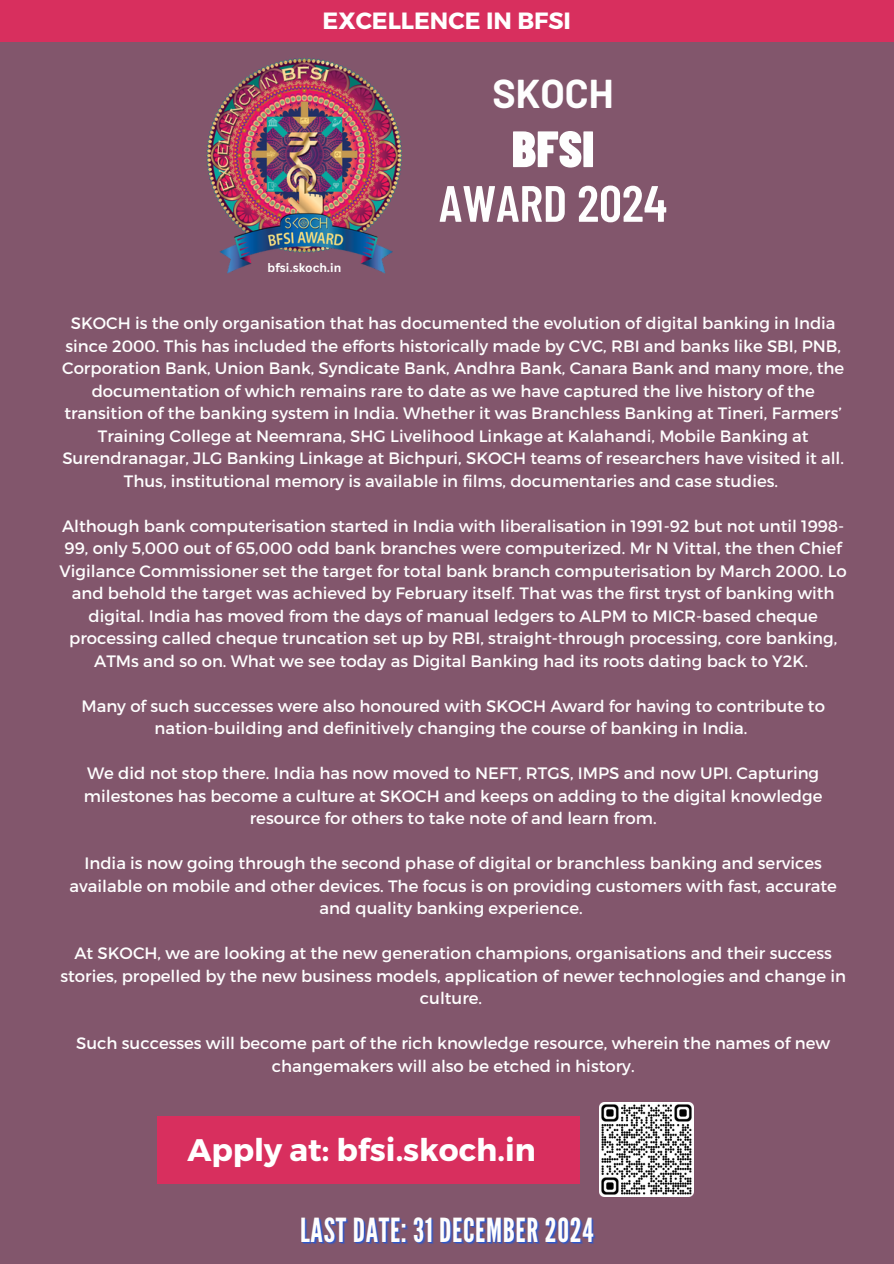
<style>
.page{position:relative;width:894px;height:1264px;background:#fff}
.page>*{position:absolute;margin:0;border:0;box-sizing:border-box;transform-origin:0 0}
.t1{font:600 51px/54.6px "Barlow Condensed";color:#fefefe;text-align:center}
.t2{font:700 39.3px "Barlow";color:#fefefe}
.t3{font:33.15px "League Gothic";letter-spacing:.02em;color:#fefefe}
.t4{font:700 31.2px "Montserrat";color:#fff}
.t5{font:700 23.55px "Montserrat";color:#fff}
.t6{font:16.5px/22.5px "Montserrat";color:#fefefe;text-align:center}
.t7{font:700 12px "Canva Sans";color:#fff}
.s1{font-weight:900}
</style>
<div class="page">
<div style="left:0;top:0;width:893px;height:1263px;background:#82566c"></div>
<div style="left:0;top:0;width:893px;height:41px;background:#d82f5e"></div>
<div style="left:157px;top:1115px;width:422px;height:68px;background:#d82f5e"></div>
<img style="left:206px;top:59px;width:195px;height:215px">
<img style="left:599px;top:1102px;width:93px;height:94px">
<h5 class="t5" style="left:322px;top:5px;width:250px">EXCELLENCE IN BFSI</h5>
<h5 class="t7" style="left:267px;top:259px;width:75px">bfsi.skoch.in</h5>
<h5 class="t2" style="left:492px;top:69px;width:122px">SKOCH</h5>
<h5 class="t1" style="left:439px;top:119px;width:229px"><span class="s1">BFSI<br></span>AWARD 2024</h5>
<p class="t6" style="left:62px;top:311px;width:783px">SKOCH is the only organisation that has documented the evolution of digital banking in India since 2000. This has included the efforts historically made by CVC, RBI and banks like SBI, PNB, Corporation Bank, Union Bank, Syndicate Bank, Andhra Bank, Canara Bank and many more, the documentation of which remains rare to date as we have captured the live history of the transition of the banking system in India. Whether it was Branchless Banking at Tineri, Farmers’ Training College at Neemrana, SHG Livelihood Linkage at Kalahandi, Mobile Banking at Surendranagar, JLG Banking Linkage at Bichpuri, SKOCH teams of researchers have visited it all.<br>Thus, institutional memory is available in films, documentaries and case studies.</p>
<h1 class="t6" style="left:60px;top:513px;width:788px">Although bank computerisation started in India with liberalisation in 1991-92 but not until 1998- 99, only 5,000 out of 65,000 odd bank branches were computerized. Mr N Vittal, the then Chief Vigilance Commissioner set the target for total bank branch computerisation by March 2000. Lo and behold the target was achieved by February itself. That was the first tryst of banking with digital. India has moved from the days of manual ledgers to ALPM to MICR-based cheque processing called cheque truncation set up by RBI, straight-through processing, core banking, ATMs and so on. What we see today as Digital Banking had its roots dating back to Y2K.</h1>
<p class="t6" style="left:81px;top:693px;width:744px">Many of such successes were also honoured with SKOCH Award for having to contribute to nation-building and definitively changing the course of banking in India.</p>
<h5 class="t6" style="left:84px;top:761px;width:739px">We did not stop there. India has now moved to NEFT, RTGS, IMPS and now UPI. Capturing milestones has become a culture at SKOCH and keeps on adding to the digital knowledge resource for others to take note of and learn from.</h5>
<h5 class="t6" style="left:69px;top:851px;width:768px">India is now going through the second phase of digital or branchless banking and services available on mobile and other devices. The focus is on providing customers with fast, accurate and quality banking experience.</h5>
<h5 class="t6" style="left:60px;top:941px;width:786px">At SKOCH, we are looking at the new generation champions, organisations and their success stories, propelled by the new business models, application of newer technologies and change in culture.</h5>
<h5 class="t6" style="left:76px;top:1031px;width:755px">Such successes will become part of the rich knowledge resource, wherein the names of new changemakers will also be etched in history.</h5>
<h4 class="t4" style="left:187px;top:1129px;width:349px">Apply at: bfsi.skoch.in</h4>
<h3 class="t3" style="left:300px;top:1211px;width:295px">LAST DATE: 31 DECEMBER 2024</h3>
</div>
